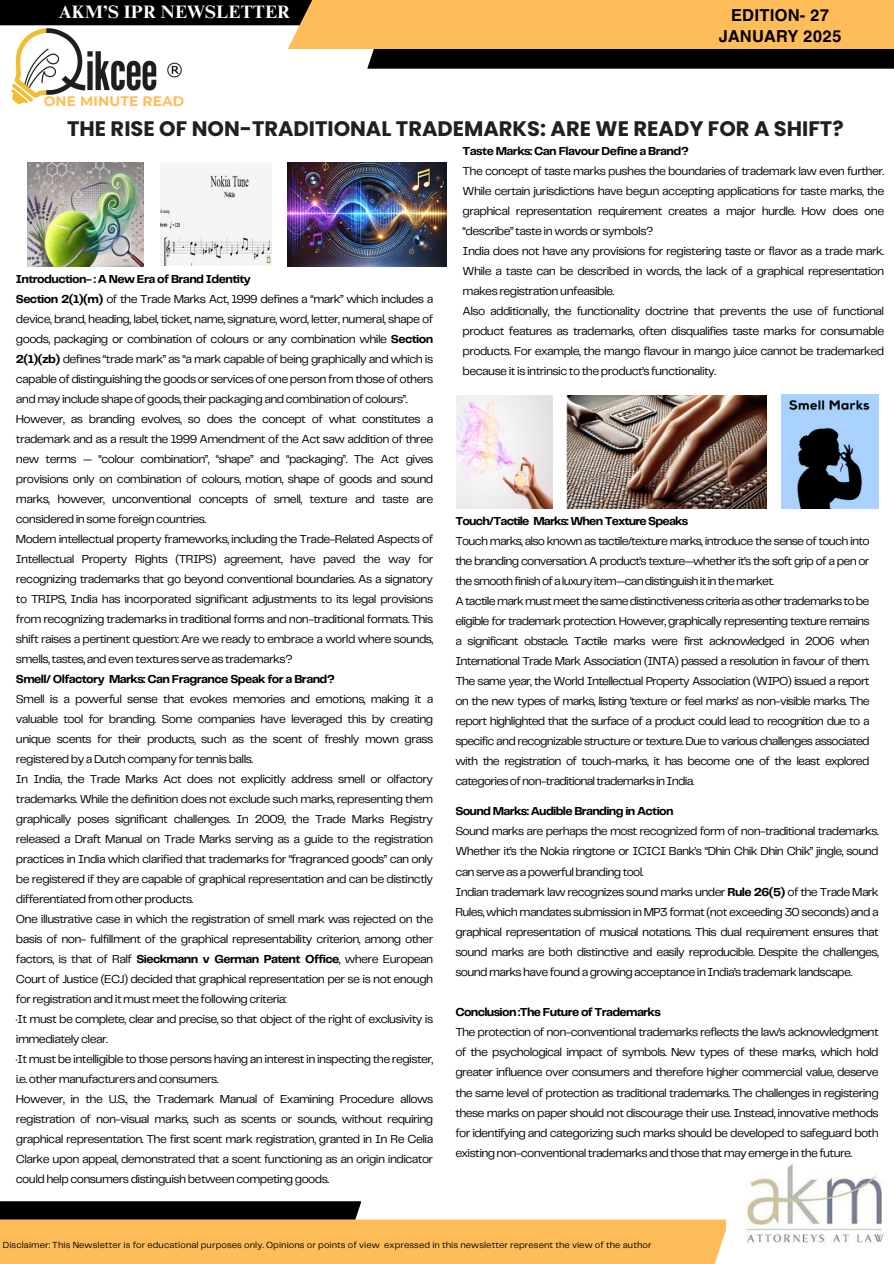
<style>
.page{position:relative;width:894px;height:1264px;background:#fff}
.page>*{position:absolute;margin:0;border:0;box-sizing:border-box;transform-origin:0 0}
.t1{font:700 21px "Poppins";color:#221f1f}
.t2{font:700 18px "Times NRMT Pro";letter-spacing:.01em;color:#fff}
.t3{font:700 16.5px/21.3px "Helvetica World";letter-spacing:.01em;color:#000;text-align:center}
.t4{font:700 13.8px "Montserrat";letter-spacing:.01em;color:#ffbd59}
.t5{font:12px/20px "Telegraf";letter-spacing:-.045em;color:#000}
.t6{font:12px/20px "Telegraf";letter-spacing:-.065em;color:#000}
.t7{font:9.15px "Telegraf";letter-spacing:.01em;color:#000}
.s1{font-weight:700}
</style>
<div class="page">
<div style="left:0;top:1201px;width:361px;height:62px;background:#000"></div>
<div style="left:0;top:1219px;width:729px;height:44px;background:#ffbd59"></div>
<div style="left:367px;top:0;width:526px;height:69px;background:#000"></div>
<img style="left:0;top:25px;width:188px;height:79px">
<img style="left:163px;top:60px;width:23px;height:18px">
<img style="left:726px;top:1164px;width:158px;height:88px">
<img style="left:566px;top:395px;width:200px;height:114px">
<img style="left:28px;top:163px;width:116px;height:103px">
<img style="left:287px;top:163px;width:159px;height:103px">
<img style="left:781px;top:395px;width:97px;height:113px">
<img style="left:160px;top:173px;width:111px;height:93px">
<img style="left:457px;top:395px;width:95px;height:114px">
<div style="left:0;top:0;width:464px;height:25px;background:#000"></div>
<div style="left:287px;top:0;width:606px;height:49px;background:#ffbd59"></div>
<p class="t2" style="left:59px;top:5px;width:233px">AKM’S IPR NEWSLETTER</p>
<p class="t3" style="left:718px;top:3px;width:124px">EDITION- 27<br>JANUARY 2025</p>
<h2 class="t4" style="left:44px;top:92px;width:142px">ONE MINUTE READ</h2>
<p class="t1" style="left:67px;top:114px;width:777px">THE RISE OF NON-TRADITIONAL TRADEMARKS: ARE WE READY FOR A SHIFT?</p>
<p class="t5" style="left:16px;top:269px;width:419px"><span class="s1">Introduction- : A New Era of Brand Identity<br>Section 2(1)(m)</span> of the Trade Marks Act, 1999 defines a “mark” which includes a device, brand, heading, label, ticket, name, signature, word, letter, numeral, shape of goods, packaging or combination of colours or any combination while <span class="s1">Section 2(1)(zb)</span> defines “trade mark” as “a mark capable of being graphically and which is capable of distinguishing the goods or services of one person from those of others and may include shape of goods, their packaging and combination of colours”.<br>However, as branding evolves, so does the concept of what constitutes a trademark and as a result the 1999 Amendment of the Act saw addition of three new terms — “colour combination”, “shape” and “packaging”. The Act gives provisions only on combination of colours, motion, shape of goods and sound marks, however, unconventional concepts of smell, texture and taste are considered in some foreign countries.<br>Modern intellectual property frameworks, including the Trade-Related Aspects of Intellectual Property Rights (TRIPS) agreement, have paved the way for recognizing trademarks that go beyond conventional boundaries. As a signatory to TRIPS, India has incorporated significant adjustments to its legal provisions from recognizing trademarks in traditional forms and non-traditional formats. This shift raises a pertinent question: Are we ready to embrace a world where sounds, smells, tastes, and even textures serve as trademarks?<br><span class="s1">Smell/ Olfactory Marks: Can Fragrance Speak for a Brand?<br></span>Smell is a powerful sense that evokes memories and emotions, making it a valuable tool for branding. Some companies have leveraged this by creating unique scents for their products, such as the scent of freshly mown grass registered by a Dutch company for tennis balls.<br>In India, the Trade Marks Act does not explicitly address smell or olfactory trademarks. While the definition does not exclude such marks, representing them graphically poses significant challenges. In 2009, the Trade Marks Registry released a Draft Manual on Trade Marks serving as a guide to the registration practices in India which clarified that trademarks for “fragranced goods” can only be registered if they are capable of graphical representation and can be distinctly differentiated from other products.<br>One illustrative case in which the registration of smell mark was rejected on the basis of non- fulfillment of the graphical representability criterion, among other factors, is that of Ralf <span class="s1">Sieckmann v German Patent Office</span>, where European Court of Justice (ECJ) decided that graphical representation per se is not enough for registration and it must meet the following criteria:<br>·It must be complete, clear and precise, so that object of the right of exclusivity is immediately clear.<br>·It must be intelligible to those persons having an interest in inspecting the register, i.e. other manufacturers and consumers.<br>However, in the U.S., the Trademark Manual of Examining Procedure allows registration of non-visual marks, such as scents or sounds, without requiring graphical representation. The first scent mark registration, granted in In Re Celia Clarke upon appeal, demonstrated that a scent functioning as an origin indicator could help consumers distinguish between competing goods.</p>
<h3 class="t5" style="left:462px;top:141px;width:423px"><span class="s1">Taste Marks: Can Flavour Define a Brand?<br></span>The concept of taste marks pushes the boundaries of trademark law even further.<br>While certain jurisdictions have begun accepting applications for taste marks, the graphical representation requirement creates a major hurdle. How does one “describe” taste in words or symbols?<br>India does not have any provisions for registering taste or flavor as a trade mark.<br>While a taste can be described in words, the lack of a graphical representation makes registration unfeasible.<br>Also additionally, the functionality doctrine that prevents the use of functional product features as trademarks, often disqualifies taste marks for consumable products. For example, the mango flavour in mango juice cannot be trademarked because it is intrinsic to the product’s functionality.</h3>
<h1 class="t6" style="left:455px;top:512px;width:415px"><span class="s1">Touch/Tactile Marks: When Texture Speaks<br></span>Touch marks, also known as tactile/texture marks, introduce the sense of touch into the branding conversation. A product’s texture—whether it’s the soft grip of a pen or the smooth finish of a luxury item—can distinguish it in the market.<br>A tactile mark must meet the same distinctiveness criteria as other trademarks to be eligible for trademark protection. However, graphically representing texture remains a significant obstacle. Tactile marks were first acknowledged in 2006 when International Trade Mark Association (INTA) passed a resolution in favour of them.<br>The same year, the World Intellectual Property Association (WIPO) issued a report on the new types of marks, listing 'texture or feel marks' as non-visible marks. The report highlighted that the surface of a product could lead to recognition due to a specific and recognizable structure or texture. Due to various challenges associated with the registration of touch-marks, it has become one of the least explored categories of non-traditional trademarks in India.</h1>
<h4 class="t5" style="left:455px;top:802px;width:425px"><span class="s1">Sound Marks: Audible Branding in Action<br></span>Sound marks are perhaps the most recognized form of non-traditional trademarks.<br>Whether it’s the Nokia ringtone or ICICI Bank’s “Dhin Chik Dhin Chik” jingle, sound can serve as a powerful branding tool.<br>Indian trademark law recognizes sound marks under <span class="s1">Rule 26(5)</span> of the Trade Mark Rules, which mandates submission in MP3 format (not exceeding 30 seconds) and a graphical representation of musical notations. This dual requirement ensures that sound marks are both distinctive and easily reproducible. Despite the challenges, sound marks have found a growing acceptance in India’s trademark landscape.</h4>
<p class="t5" style="left:455px;top:1002px;width:425px"><span class="s1">Conclusion :The Future of Trademarks<br></span>The protection of non-conventional trademarks reflects the law's acknowledgment of the psychological impact of symbols. New types of these marks, which hold greater influence over consumers and therefore higher commercial value, deserve the same level of protection as traditional trademarks. The challenges in registering these marks on paper should not discourage their use. Instead, innovative methods for identifying and categorizing such marks should be developed to safeguard both existing non-conventional trademarks and those that may emerge in the future.</p>
<h2 class="t7" style="left:3px;top:1241px;width:650px">Disclaimer: This Newsletter is for educational purposes only. Opinions or points of view expressed in this newsletter represent the view of the author</h2>
</div>
